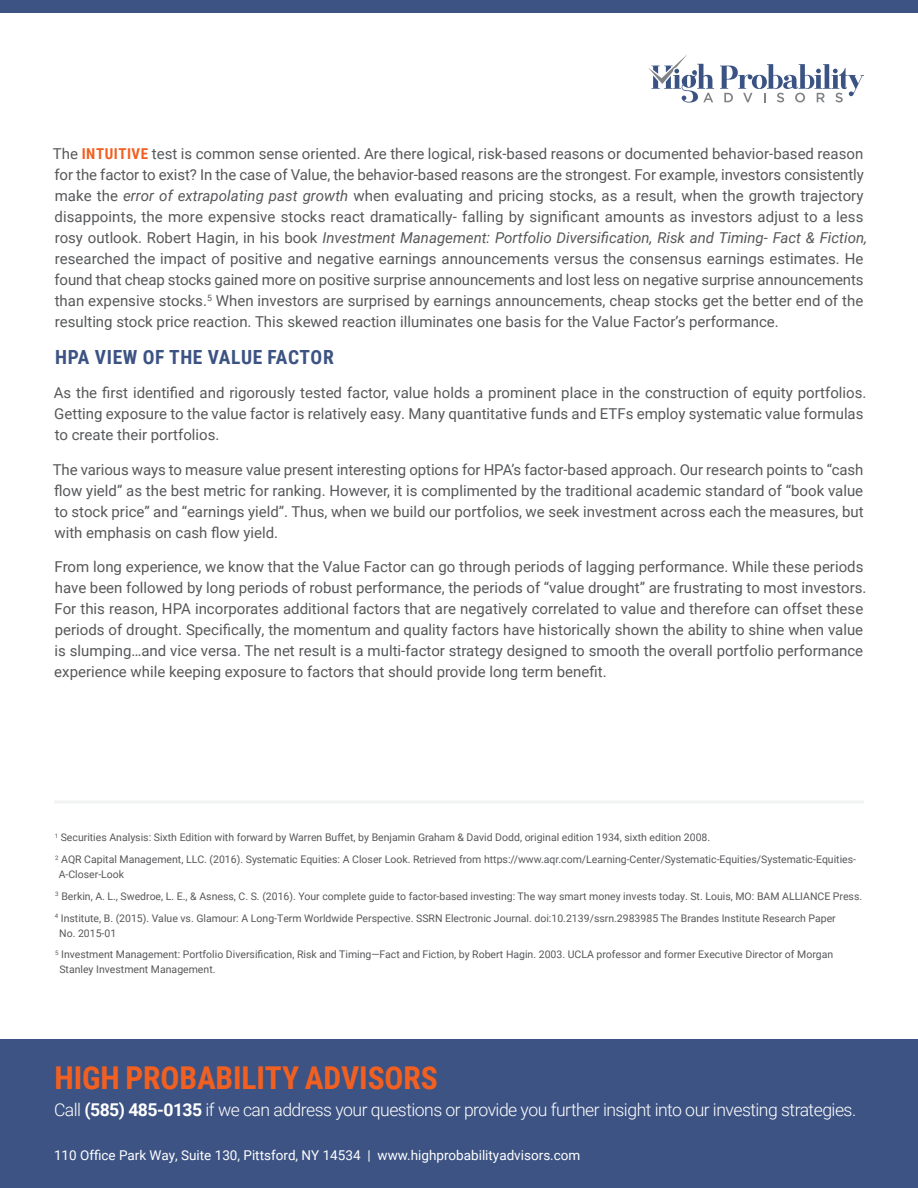
<style>
.page{position:relative;width:918px;height:1188px;background:#fff}
.page>*{position:absolute;margin:0;border:0;box-sizing:border-box;transform-origin:0 0}
.t1{font:700 31.5px "Roboto Condensed";letter-spacing:-.005em;color:#f26021}
.HPA_Sub_Head{font:700 19.5px "Roboto Condensed";letter-spacing:.035em;color:#3c5383}
.t2{font:300 17.7px "Roboto";letter-spacing:-.03em;color:#fff}
.HPA_Body_Text{font:15px/21px "Roboto";color:#57585a}
.t3{font:13.5px "Roboto";color:#fff}
.HPA_Body_Text-2{font:10.5px/15px "Roboto";color:#57585a}
.s1{font-family:"Roboto Condensed";font-weight:700;color:#f26021}
.s2{font-style:italic}
.s3{font-weight:700}
</style>
<div class="page">
<div style="left:0;top:0;width:918px;height:14px;background:#3c5383"></div>
<div style="left:0;top:1040px;width:918px;height:148px;background:#3d5383"></div>
<svg style="left:720px;top:64px;width:144px;height:38px"></svg>
<svg style="left:648px;top:55px;width:66px;height:48px"></svg>
<hr style="left:54px;top:800px;width:810px;height:3px;background:#f2f3f4">
<p class="HPA_Body_Text" style="left:53px;top:142px;width:816px">The <span class="s1">INTUITIVE</span> test is common sense oriented. Are there logical, risk-based reasons or documented behavior-based reason for the factor to exist? In the case of Value, the behavior-based reasons are the strongest. For example, investors consistently make the <span class="s2">error of extrapolating past growth</span> when evaluating and pricing stocks, as a result, when the growth trajectory disappoints, the more expensive stocks react dramatically- falling by significant amounts as investors adjust to a less rosy outlook. Robert Hagin, in his book <span class="s2">Investment Management: Portfolio Diversification, Risk and Timing- Fact &amp; Fiction, </span>researched the impact of positive and negative earnings announcements versus the consensus earnings estimates. He found that cheap stocks gained more on positive surprise announcements and lost less on negative surprise announcements than expensive stocks.<sup>5</sup> When investors are surprised by earnings announcements, cheap stocks get the better end of the resulting stock price reaction. This skewed reaction illuminates one basis for the Value Factor’s performance.</p>
<p class="HPA_Sub_Head" style="left:55px;top:343px;width:280px">HPA VIEW OF THE VALUE FACTOR</p>
<p class="HPA_Body_Text" style="left:54px;top:382px;width:814px">As the first identified and rigorously tested factor, value holds a prominent place in the construction of equity portfolios.<br>Getting exposure to the value factor is relatively easy. Many quantitative funds and ETFs employ systematic value formulas to create their portfolios.</p>
<p class="HPA_Body_Text" style="left:53px;top:458px;width:812px;text-align:justify">The various ways to measure value present interesting options for HPA’s factor-based approach. Our research points to “cash flow yield” as the best metric for ranking. However, it is complimented by the traditional academic standard of “book value to stock price” and “earnings yield”. Thus, when we build our portfolios, we seek investment across each the measures, but with emphasis on cash flow yield.</p>
<p class="HPA_Body_Text" style="left:54px;top:556px;width:814px">From long experience, we know that the Value Factor can go through periods of lagging performance. While these periods have been followed by long periods of robust performance, the periods of “value drought” are frustrating to most investors.<br>For this reason, HPA incorporates additional factors that are negatively correlated to value and therefore can offset these periods of drought. Specifically, the momentum and quality factors have historically shown the ability to shine when value is slumping…and vice versa. The net result is a multi-factor strategy designed to smooth the overall portfolio performance experience while keeping exposure to factors that should provide long term benefit.</p>
<p class="HPA_Body_Text-2" style="left:55px;top:830px;width:657px"><sup>1</sup> Securities Analysis: Sixth Edition with forward by Warren Buffet, by Benjamin Graham &amp; David Dodd, original edition 1934, sixth edition 2008.</p>
<p class="HPA_Body_Text-2" style="left:59px;top:852px;width:799px;text-indent:-4px"><sup>2</sup> AQR Capital Management, LLC. (2016). Systematic Equities: A Closer Look. Retrieved from https://www.aqr.com/Learning-Center/Systematic-Equities/Systematic-Equities-<br>A-Closer-Look</p>
<p class="HPA_Body_Text-2" style="left:55px;top:888px;width:808px"><sup>3</sup> Berkin, A. L., Swedroe, L. E., &amp; Asness, C. S. (2016). Your complete guide to factor-based investing: The way smart money invests today. St. Louis, MO: BAM ALLIANCE Press.</p>
<p class="HPA_Body_Text-2" style="left:59px;top:910px;width:778px;text-indent:-4px"><sup>4</sup> Institute, B. (2015). Value vs. Glamour: A Long-Term Worldwide Perspective. SSRN Electronic Journal. doi:10.2139/ssrn.2983985 The Brandes Institute Research Paper<br>No. 2015-01</p>
<p class="HPA_Body_Text-2" style="left:59px;top:947px;width:775px;text-indent:-4px"><sup>5</sup> Investment Management: Portfolio Diversification, Risk and Timing—Fact and Fiction, by Robert Hagin. 2003. UCLA professor and former Executive Director of Morgan<br>Stanley Investment Management.</p>
<h1 class="t1" style="left:55px;top:1055px;width:385px">HIGH PROBABILITY ADVISORS</h1>
<p class="t2" style="left:54px;top:1098px;width:804px">Call <span class="s3">(585) 485-0135</span> if we can address your questions or provide you further insight into our investing strategies.</p>
<p class="t3" style="left:54px;top:1146px;width:528px">110 Office Park Way, Suite 130, Pittsford, NY 14534 | www.highprobabilityadvisors.com</p>
</div>
